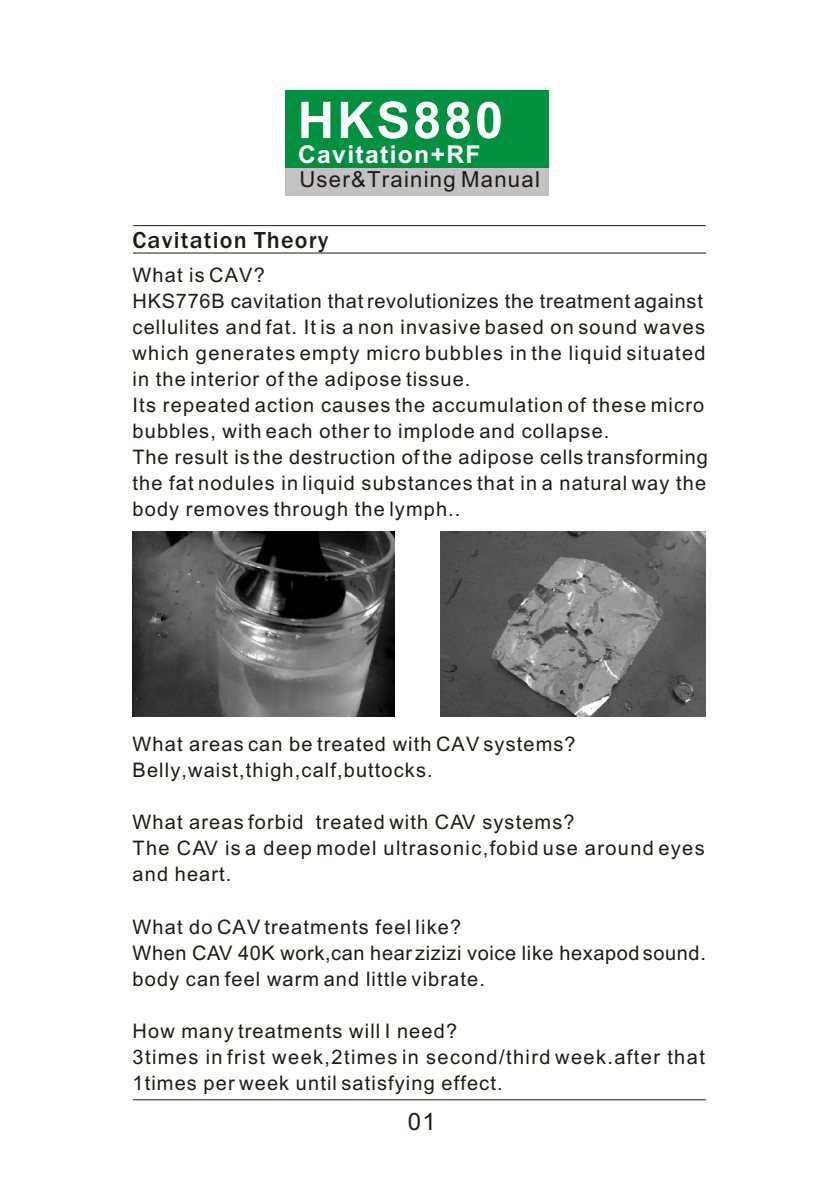
<style>
.page{position:relative;width:840px;height:1192px;background:#fff}
.page>*{position:absolute;margin:0;border:0;box-sizing:border-box;transform-origin:0 0}
.t1{font:700 50.6px "Arial";letter-spacing:.055em;color:#fff}
.t2{font:700 24.6px "Arial";letter-spacing:.055em;color:#fff}
.t3{font:500 24px "Franklin Gothic";letter-spacing:.05em;color:#1f1a17}
.t4{font:24px "Arial";color:#1f1a17}
.t5{font:22.2px "Arial";letter-spacing:.055em;color:#1f1a17}
.t6{font:20px/26px "Arial";letter-spacing:.055em;color:#1f1a17}
</style>
<div class="page">
<div style="left:286px;top:90px;width:263px;height:78px;background:#009140"></div>
<div style="left:286px;top:168px;width:263px;height:27px;background:#c2c2c2"></div>
<hr style="left:133px;top:225px;width:573px;height:1px;background:#1f1a17">
<hr style="left:133px;top:1099px;width:573px;height:1px;background:#1f1a17">
<hr style="left:133px;top:253px;width:573px;height:1px;background:#1f1a17">
<img style="left:133px;top:531px;width:261px;height:185px">
<img style="left:440px;top:531px;width:265px;height:185px">
<h1 class="t1" style="left:298px;top:101px;width:207px">HKS880</h1>
<p class="t5" style="left:299px;top:171px;width:242px">User&amp;Training Manual</p>
<p class="t2" style="left:298px;top:145px;width:184px">Cavitation+RF</p>
<p class="t3" style="left:133px;top:231px;width:198px">Cavitation Theory</p>
<p class="t6" style="left:133px;top:263px;width:577px">What is CAV?<br>HKS776B cavitation that revolutionizes the treatment against cellulites and fat. It is a non invasive based on sound waves which generates empty micro bubbles in the liquid situated in the interior of the adipose tissue.<br>Its repeated action causes the accumulation of these micro bubbles, with each other to implode and collapse.<br>The result is the destruction of the adipose cells transforming the fat nodules in liquid substances that in a natural way the body removes through the lymph..</p>
<p class="t6" style="left:133px;top:733px;width:445px">What areas can be treated with CAV systems?<br>Belly,waist,thigh,calf,buttocks.</p>
<p class="t6" style="left:133px;top:811px;width:574px">What areas forbid treated with CAV systems?<br>The CAV is a deep model ultrasonic,fobid use around eyes and heart.</p>
<p class="t6" style="left:133px;top:915px;width:575px">What do CAV treatments feel like?<br>When CAV 40K work,can hear zizizi voice like hexapod sound. body can feel warm and little vibrate.</p>
<p class="t6" style="left:133px;top:1020px;width:574px">How many treatments will I need?<br>3times in frist week,2times in second/third week.after that</p>
<p class="t6" style="left:133px;top:1072px;width:372px">1times per week until satisfying effect.</p>
<p class="t4" style="left:408px;top:1112px;width:30px">01</p>
</div>
